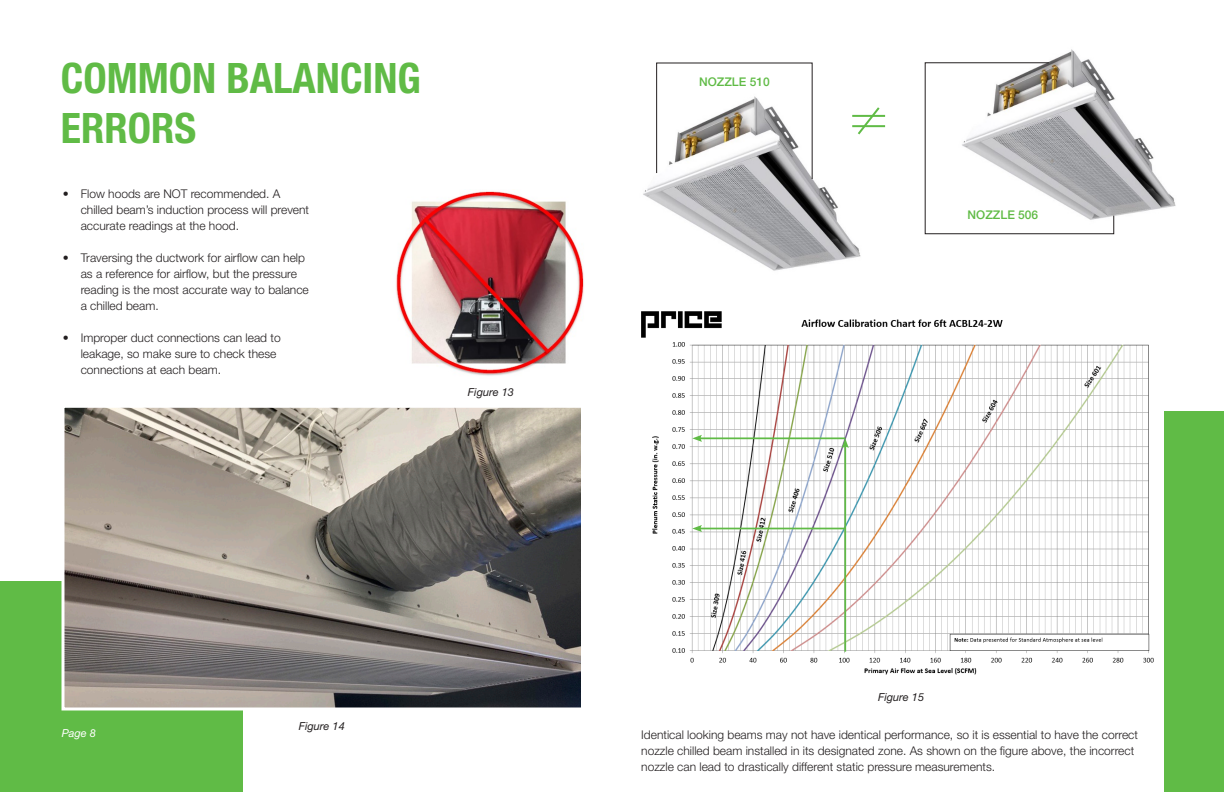
<style>
.page{position:relative;width:1224px;height:792px;background:#fff}
.page>*{position:absolute;margin:0;border:0;box-sizing:border-box;transform-origin:0 0}
.t1{font:700 condensed 42px/50.4px "Helvetica Neue LT Std";color:#60bb46}
.t2{font:300 12px/16px "Helvetica Neue LT Std";color:#231f20}
.t3{font:500 12px "Helvetica Neue LT Std";color:#60bb46}
.t4{font:italic 11px "Helvetica Neue LT Std";color:#231f20}
.t5{font:italic 11px "Helvetica Neue LT Std";color:#fff}
</style>
<div class="page">
<img style="left:643px;top:114px;width:218px;height:157px">
<div style="left:1015px;top:412px;width:209px;height:380px;background:#60bb46"></div>
<div style="left:0;top:581px;width:243px;height:211px;background:#60bb46"></div>
<img style="left:396px;top:191px;width:188px;height:185px">
<div style="left:631px;top:304px;width:533px;height:488px;background:#fff"></div>
<img style="left:66px;top:409px;width:515px;height:297px">
<div style="left:62px;top:405px;width:523px;height:305px;border:3px solid #fff"></div>
<img style="left:1049px;top:49px;width:127px;height:179px">
<svg style="left:656px;top:62px;width:157px;height:118px"></svg>
<svg style="left:925px;top:62px;width:189px;height:172px"></svg>
<img style="left:645px;top:319px;width:509px;height:356px">
<hr style="left:699px;top:437px;width:146px;height:2px;background:#60bb46">
<svg style="left:692px;top:435px;width:10px;height:7px"></svg>
<hr style="left:844px;top:445px;width:2px;height:207px;background:#60bb46">
<svg style="left:842px;top:438px;width:7px;height:10px"></svg>
<hr style="left:852px;top:115px;width:33px;height:2px;background:#60bb46">
<hr style="left:852px;top:125px;width:33px;height:2px;background:#60bb46">
<svg style="left:856px;top:107px;width:26px;height:30px"></svg>
<hr style="left:699px;top:528px;width:146px;height:1px;background:#60bb46">
<svg style="left:692px;top:525px;width:10px;height:7px"></svg>
<img style="left:641px;top:311px;width:81px;height:26px">
<p class="t1" style="left:61px;top:52px;width:362px">COMMON BALANCING<br>ERRORS</p>
<p class="t2" style="left:81px;top:186px;width:230px;text-indent:-18px">• Flow hoods are NOT recommended. A chilled beam’s induction process will prevent accurate readings at the hood.</p>
<p class="t2" style="left:81px;top:250px;width:230px;text-indent:-18px">• Traversing the ductwork for airflow can help as a reference for airflow, but the pressure reading is the most accurate way to balance a chilled beam.</p>
<p class="t2" style="left:81px;top:330px;width:202px;text-indent:-18px">• Improper duct connections can lead to leakage, so make sure to check these connections at each beam.</p>
<p class="t4" style="left:468px;top:385px;width:48px">Figure 13</p>
<p class="t5" style="left:62px;top:726px;width:36px">Page 8</p>
<p class="t4" style="left:299px;top:719px;width:48px">Figure 14</p>
<p class="t3" style="left:699px;top:75px;width:72px">NOZZLE 510</p>
<p class="t3" style="left:968px;top:207px;width:72px">NOZZLE 506</p>
<p class="t4" style="left:878px;top:690px;width:48px">Figure 15</p>
<p class="t2" style="left:641px;top:726px;width:498px">Identical looking beams may not have identical performance, so it is essential to have the correct nozzle chilled beam installed in its designated zone. As shown on the figure above, the incorrect nozzle can lead to drastically different static pressure measurements.</p>
</div>
